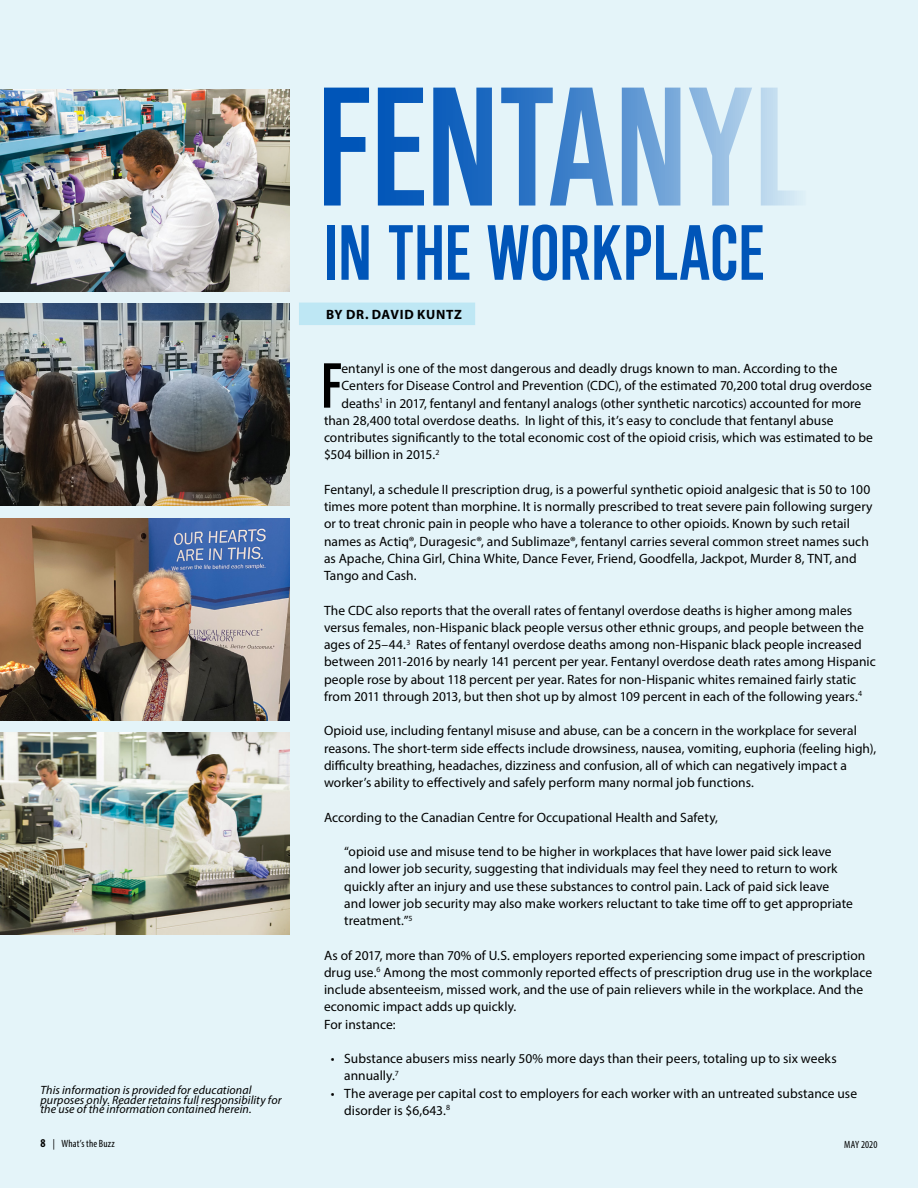
<style>
.page{position:relative;width:918px;height:1188px;background:#e4f4f9}
.page>*{position:absolute;margin:0;border:0;box-sizing:border-box;transform-origin:0 0}
.Article_Title{font:75px "Cg Alpin Gth No 2";letter-spacing:-.01em;color:#0055b8}
.Intro_body{font:60.9px "Cg Alpin Gth No 2";color:#000}
.Body{font:13.5px/17.2px "Myriad Pro";letter-spacing:.005em;color:#000}
.Intro_body-2{font:13.5px "Myriad Pro";color:#000}
.Byline{font:700 13.5px "Myriad Pro";letter-spacing:.05em;color:#000}
.Disclaimer{font:italic 12px/9.6px "Myriad Pro";letter-spacing:.005em;color:#000}
.t1{font:condensed 10.5px "Myriad Pro";letter-spacing:.015em;color:#000}
.s1{font-weight:700;font-size:12px}
</style>
<div class="page">
<svg style="left:324px;top:88px;width:473px;height:118px"></svg>
<div style="left:299px;top:303px;width:176px;height:22px;background:#bee7f4"></div>
<img style="left:0;top:89px;width:289px;height:202px">
<img style="left:0;top:733px;width:289px;height:202px">
<img style="left:0;top:304px;width:289px;height:202px">
<img style="left:0;top:519px;width:289px;height:202px">
<p class="Disclaimer" style="left:40px;top:1085px;width:243px">This information is provided for educational purposes only. Reader retains full responsibility for the use of the information contained herein.</p>
<p class="Article_Title" style="left:324px;top:209px;width:442px">IN THE WORKPLACE</p>
<p class="Byline" style="left:326px;top:305px;width:137px">BY DR. DAVID KUNTZ</p>
<p class="Intro_body" style="left:321px;top:350px;width:22px">F</p>
<p class="Intro_body-2" style="left:341px;top:360px;width:498px">entanyl is one of the most dangerous and deadly drugs known to man. According to the</p>
<p class="Intro_body-2" style="left:341px;top:378px;width:532px">Centers for Disease Control and Prevention (CDC), of the estimated 70,200 total drug overdose</p>
<p class="Intro_body-2" style="left:341px;top:395px;width:521px">deaths<sup>1</sup> in 2017, fentanyl and fentanyl analogs (other synthetic narcotics) accounted for more</p>
<p class="Intro_body-2" style="left:324px;top:412px;width:511px">than 28,400 total overdose deaths. In light of this, it’s easy to conclude that fentanyl abuse</p>
<p class="Intro_body-2" style="left:324px;top:429px;width:551px">contributes significantly to the total economic cost of the opioid crisis, which was estimated to be</p>
<p class="Intro_body-2" style="left:324px;top:447px;width:117px">$504 billion in 2015.<sup>2</sup></p>
<p class="Body" style="left:324px;top:481px;width:550px">Fentanyl, a schedule II prescription drug, is a powerful synthetic opioid analgesic that is 50 to 100 times more potent than morphine. It is normally prescribed to treat severe pain following surgery or to treat chronic pain in people who have a tolerance to other opioids. Known by such retail names as Actiq®, Duragesic®, and Sublimaze®, fentanyl carries several common street names such as Apache, China Girl, China White, Dance Fever, Friend, Goodfella, Jackpot, Murder 8, TNT, and Tango and Cash.</p>
<p class="Body" style="left:324px;top:601px;width:553px">The CDC also reports that the overall rates of fentanyl overdose deaths is higher among males versus females, non-Hispanic black people versus other ethnic groups, and people between the ages of 25–44.<sup>3</sup> Rates of fentanyl overdose deaths among non-Hispanic black people increased between 2011-2016 by nearly 141 percent per year. Fentanyl overdose death rates among Hispanic people rose by about 118 percent per year. Rates for non-Hispanic whites remained fairly static from 2011 through 2013, but then shot up by almost 109 percent in each of the following years.<sup>4</sup></p>
<p class="Body" style="left:324px;top:722px;width:554px">Opioid use, including fentanyl misuse and abuse, can be a concern in the workplace for several reasons. The short-term side effects include drowsiness, nausea, vomiting, euphoria (feeling high), difficulty breathing, headaches, dizziness and confusion, all of which can negatively impact a worker’s ability to effectively and safely perform many normal job functions.</p>
<p class="Body" style="left:324px;top:808px;width:395px">According to the Canadian Centre for Occupational Health and Safety,</p>
<p class="Body" style="left:344px;top:843px;width:510px">“opioid use and misuse tend to be higher in workplaces that have lower paid sick leave and lower job security, suggesting that individuals may feel they need to return to work quickly after an injury and use these substances to control pain. Lack of paid sick leave and lower job security may also make workers reluctant to take time off to get appropriate treatment.”<sup>5</sup></p>
<p class="Body" style="left:324px;top:946px;width:550px">As of 2017, more than 70% of U.S. employers reported experiencing some impact of prescription drug use.<sup>6</sup> Among the most commonly reported effects of prescription drug use in the workplace include absenteeism, missed work, and the use of pain relievers while in the workplace. And the economic impact adds up quickly.</p>
<p class="Body" style="left:324px;top:1015px;width:73px">For instance:</p>
<p class="Body" style="left:344px;top:1050px;width:494px;text-indent:-14px">• Substance abusers miss nearly 50% more days than their peers, totaling up to six weeks annually.<sup>7</sup></p>
<p class="Body" style="left:344px;top:1084px;width:514px;text-indent:-14px">• The average per capital cost to employers for each worker with an untreated substance use disorder is $6,643.<sup>8</sup></p>
<p class="t1" style="left:40px;top:1137px;width:76px"><span class="s1">8</span> | What’s the Buzz</p>
<p class="t1" style="left:844px;top:1138px;width:35px">MAY 2020</p>
</div>
